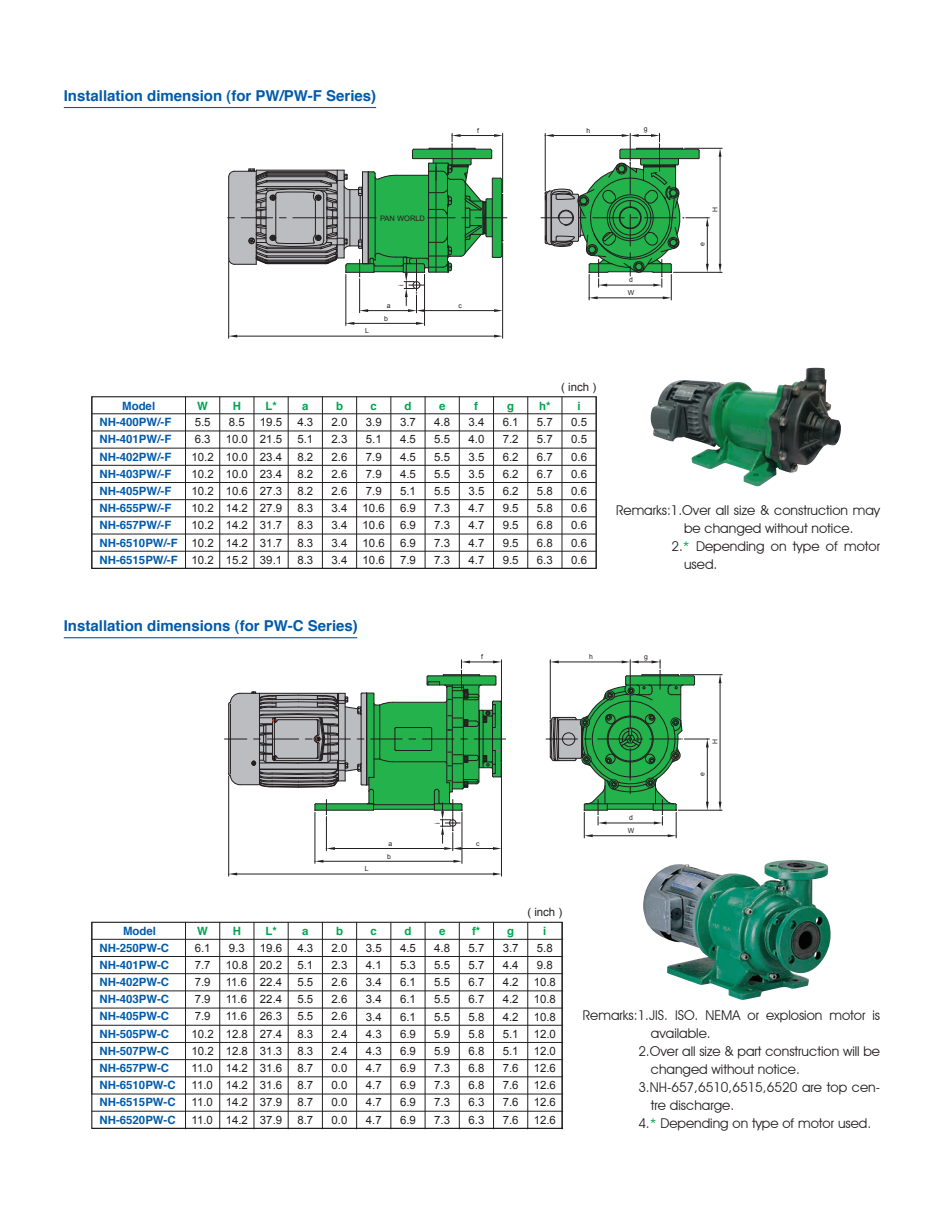
<style>
.page{position:relative;width:944px;height:1214px;background:#fff}
.page>*{position:absolute;margin:0;border:0;box-sizing:border-box;transform-origin:0 0}
.t1{font:700 15px "Helvetica";color:#015aaa}
.t2{font:13.5px "Avant Garde IT Cby BT";color:#231f20}
.t3{font:11.4px/17.2px "Arial";color:#231f20;text-align:justify}
.t4{font:700 11.4px/17.1px "Helvetica";color:#015aaa}
.t5{font:11.4px/17.2px "Arial";letter-spacing:-.075em;color:#231f20}
.t6{font:700 11.4px "Helvetica";color:#00a54f}
.t7{font:7.5px "Arial";color:#231f20}
.t8{font:6.9px/12.8px "Arial";color:#231f20}
.s1{color:#00a54f}
</style>
<div class="page">
<svg style="left:545px;top:659px;width:177px;height:179px"></svg>
<svg style="left:227px;top:133px;width:280px;height:205px"></svg>
<svg style="left:540px;top:133px;width:182px;height:167px"></svg>
<svg style="left:224px;top:659px;width:282px;height:217px"></svg>
<svg style="left:91px;top:396px;width:506px;height:173px"></svg>
<svg style="left:91px;top:922px;width:472px;height:207px"></svg>
<hr style="left:64px;top:107px;width:312px;height:1px;background:#015aaa">
<hr style="left:64px;top:637px;width:293px;height:1px;background:#015aaa">
<img style="left:643px;top:860px;width:188px;height:140px">
<img style="left:650px;top:368px;width:175px;height:119px">
<h1 class="t1" style="left:64px;top:85px;width:314px">Installation dimension (for PW/PW-F Series)</h1>
<p class="t7" style="left:380px;top:213px;width:46px">PAN WORLD</p>
<p class="t8" style="left:365px;top:325px;width:5px">L</p>
<p class="t8" style="left:387px;top:299px;width:5px">a</p>
<p class="t8" style="left:384px;top:312px;width:5px">b</p>
<p class="t8" style="left:395px;top:286px;width:3px;rotate:-90deg">i</p>
<p class="t8" style="left:477px;top:124px;width:3px">f</p>
<p class="t8" style="left:643px;top:122px;width:5px">g</p>
<p class="t8" style="left:586px;top:124px;width:5px">h</p>
<p class="t8" style="left:458px;top:299px;width:5px">c</p>
<p class="t8" style="left:627px;top:274px;width:8px">d<br>W</p>
<p class="t3" style="left:561px;top:378px;width:36px">( inch )</p>
<p class="t4" style="left:122px;top:397px;width:35px">Model</p>
<p class="t6" style="left:197px;top:398px;width:12px">W</p>
<p class="t6" style="left:233px;top:398px;width:10px">H</p>
<p class="t6" style="left:265px;top:398px;width:13px">L*</p>
<p class="t6" style="left:302px;top:398px;width:8px">a</p>
<p class="t6" style="left:336px;top:398px;width:8px">b</p>
<p class="t6" style="left:370px;top:398px;width:8px">c</p>
<p class="t6" style="left:404px;top:398px;width:8px">d</p>
<p class="t6" style="left:439px;top:398px;width:8px">e</p>
<p class="t6" style="left:474px;top:398px;width:5px">f</p>
<p class="t6" style="left:507px;top:398px;width:8px">g</p>
<p class="t6" style="left:539px;top:398px;width:13px">h*</p>
<p class="t6" style="left:577px;top:398px;width:5px">i</p>
<p class="t8" style="left:708px;top:212px;width:6px;rotate:-90deg">H</p>
<p class="t8" style="left:696px;top:246px;width:5px;rotate:-90deg">e</p>
<p class="t4" style="left:100px;top:414px;width:80px">NH-400PW/-F<br>NH-401PW/-F<br>NH-402PW/-F<br>NH-403PW/-F<br>NH-405PW/-F<br>NH-655PW/-F<br>NH-657PW/-F<br>NH-6510PW/-F<br>NH-6515PW/-F</p>
<p class="t3" style="left:191px;top:414px;width:24px;text-align:left">5.5<br>6.3<br>10.2<br>10.2<br>10.2<br>10.2<br>10.2<br>10.2<br>10.2</p>
<p class="t3" style="left:226px;top:414px;width:24px;text-align:left">8.5<br>10.0<br>10.0<br>10.0<br>10.6<br>14.2<br>14.2<br>14.2<br>15.2</p>
<p class="t3" style="left:260px;top:414px;width:24px">19.5<br>21.5<br>23.4<br>23.4<br>27.3<br>27.9<br>31.7<br>31.7<br>39.1</p>
<p class="t3" style="left:297px;top:414px;width:17px">4.3<br>5.1<br>8.2<br>8.2<br>8.2<br>8.3<br>8.3<br>8.3<br>8.3</p>
<p class="t3" style="left:331px;top:414px;width:17px">2.0<br>2.3<br>2.6<br>2.6<br>2.6<br>3.4<br>3.4<br>3.4<br>3.4</p>
<p class="t3" style="left:362px;top:414px;width:24px;text-align:left">3.9<br>5.1<br>7.9<br>7.9<br>7.9<br>10.6<br>10.6<br>10.6<br>10.6</p>
<p class="t3" style="left:400px;top:414px;width:17px">3.7<br>4.5<br>4.5<br>4.5<br>5.1<br>6.9<br>6.9<br>6.9<br>7.9</p>
<p class="t3" style="left:434px;top:414px;width:17px">4.8<br>5.5<br>5.5<br>5.5<br>5.5<br>7.3<br>7.3<br>7.3<br>7.3</p>
<p class="t3" style="left:468px;top:414px;width:17px">3.4<br>4.0<br>3.5<br>3.5<br>3.5<br>4.7<br>4.7<br>4.7<br>4.7</p>
<p class="t3" style="left:502px;top:414px;width:17px">6.1<br>7.2<br>6.2<br>6.2<br>6.2<br>9.5<br>9.5<br>9.5<br>9.5</p>
<p class="t3" style="left:537px;top:414px;width:17px">5.7<br>5.7<br>6.7<br>6.7<br>5.8<br>5.8<br>6.8<br>6.8<br>6.3</p>
<p class="t3" style="left:571px;top:414px;width:17px">0.5<br>0.5<br>0.6<br>0.6<br>0.6<br>0.6<br>0.6<br>0.6<br>0.6</p>
<h1 class="t1" style="left:64px;top:615px;width:295px">Installation dimensions (for PW-C Series)</h1>
<p class="t2" style="left:616px;top:502px;width:266px">Remarks:1.Over all size &amp; construction may</p>
<p class="t2" style="left:684px;top:520px;width:171px">be changed without notice.</p>
<p class="t2" style="left:671px;top:538px;width:210px">2.<span class="s1">*</span> Depending on type of motor</p>
<p class="t2" style="left:684px;top:556px;width:35px">used.</p>
<p class="t8" style="left:481px;top:650px;width:3px">f</p>
<p class="t8" style="left:589px;top:650px;width:5px">h</p>
<p class="t8" style="left:644px;top:650px;width:5px">g</p>
<p class="t4" style="left:123px;top:923px;width:35px">Model</p>
<p class="t4" style="left:100px;top:939px;width:77px">NH-250PW-C<br>NH-401PW-C<br>NH-402PW-C<br>NH-403PW-C<br>NH-405PW-C<br>NH-505PW-C<br>NH-507PW-C<br>NH-657PW-C<br>NH-6510PW-C<br>NH-6515PW-C<br>NH-6520PW-C</p>
<p class="t8" style="left:364px;top:862px;width:5px">L</p>
<p class="t8" style="left:387px;top:837px;width:6px">a b</p>
<p class="t8" style="left:476px;top:837px;width:5px">c</p>
<p class="t3" style="left:527px;top:903px;width:36px">( inch )</p>
<p class="t6" style="left:197px;top:923px;width:12px">W</p>
<p class="t6" style="left:233px;top:923px;width:10px">H</p>
<p class="t6" style="left:265px;top:923px;width:13px">L*</p>
<p class="t6" style="left:302px;top:923px;width:8px">a</p>
<p class="t6" style="left:336px;top:923px;width:8px">b</p>
<p class="t6" style="left:370px;top:923px;width:8px">c</p>
<p class="t6" style="left:404px;top:923px;width:8px">d</p>
<p class="t6" style="left:439px;top:923px;width:8px">e</p>
<p class="t6" style="left:472px;top:923px;width:10px">f*</p>
<p class="t6" style="left:507px;top:923px;width:8px">g</p>
<p class="t6" style="left:543px;top:923px;width:5px">i</p>
<p class="t5" style="left:191px;top:939px;width:24px">6.1<br>7.7<br>7.9<br>7.9<br>7.9<br>10.2<br>10.2<br>11.0<br>11.0<br>11.0<br>11.0</p>
<p class="t3" style="left:226px;top:939px;width:24px;text-align:left">9.3<br>10.8<br>11.6<br>11.6<br>11.6<br>12.8<br>12.8<br>14.2<br>14.2<br>14.2<br>14.2</p>
<p class="t3" style="left:260px;top:939px;width:24px">19.6<br>20.2<br>22.4<br>22.4<br>26.3<br>27.4<br>31.3<br>31.6<br>31.6<br>37.9<br>37.9</p>
<p class="t3" style="left:297px;top:939px;width:17px">4.3<br>5.1<br>5.5<br>5.5<br>5.5<br>8.3<br>8.3<br>8.7<br>8.7<br>8.7<br>8.7</p>
<p class="t3" style="left:331px;top:939px;width:17px">2.0<br>2.3<br>2.6<br>2.6<br>2.6<br>2.4<br>2.4<br>0.0<br>0.0<br>0.0<br>0.0</p>
<p class="t3" style="left:366px;top:939px;width:17px">3.5<br>4.1<br>3.4<br>3.4<br>3.4<br>4.3<br>4.3<br>4.7<br>4.7<br>4.7<br>4.7</p>
<p class="t3" style="left:400px;top:939px;width:17px">4.5<br>5.3<br>6.1<br>6.1<br>6.1<br>6.9<br>6.9<br>6.9<br>6.9<br>6.9<br>6.9</p>
<p class="t3" style="left:434px;top:939px;width:17px">4.8<br>5.5<br>5.5<br>5.5<br>5.5<br>5.9<br>5.9<br>7.3<br>7.3<br>7.3<br>7.3</p>
<p class="t3" style="left:468px;top:939px;width:17px">5.7<br>5.7<br>6.7<br>6.7<br>5.8<br>5.8<br>6.8<br>6.8<br>6.8<br>6.3<br>6.3</p>
<p class="t3" style="left:502px;top:939px;width:17px">3.7<br>4.4<br>4.2<br>4.2<br>4.2<br>5.1<br>5.1<br>7.6<br>7.6<br>7.6<br>7.6</p>
<p class="t3" style="left:533px;top:939px;width:24px;text-align:left">5.8<br>9.8<br>10.8<br>10.8<br>10.8<br>12.0<br>12.0<br>12.6<br>12.6<br>12.6<br>12.6</p>
<p class="t8" style="left:708px;top:744px;width:6px;rotate:-90deg">H</p>
<p class="t8" style="left:627px;top:811px;width:8px">d<br>W</p>
<p class="t8" style="left:696px;top:775px;width:5px;rotate:-90deg">e</p>
<p class="t2" style="left:583px;top:1007px;width:299px">Remarks:1.JIS. ISO. NEMA or explosion motor is</p>
<p class="t2" style="left:651px;top:1025px;width:61px">available.</p>
<p class="t2" style="left:638px;top:1043px;width:243px">2.Over all size &amp; part construction will be</p>
<p class="t2" style="left:651px;top:1061px;width:150px">changed without notice.</p>
<p class="t2" style="left:638px;top:1079px;width:243px">3.NH-657,6510,6515,6520 are top cen-</p>
<p class="t2" style="left:651px;top:1097px;width:85px">tre discharge.</p>
<p class="t2" style="left:638px;top:1115px;width:234px">4.<span class="s1">*</span> Depending on type of motor used.</p>
</div>
